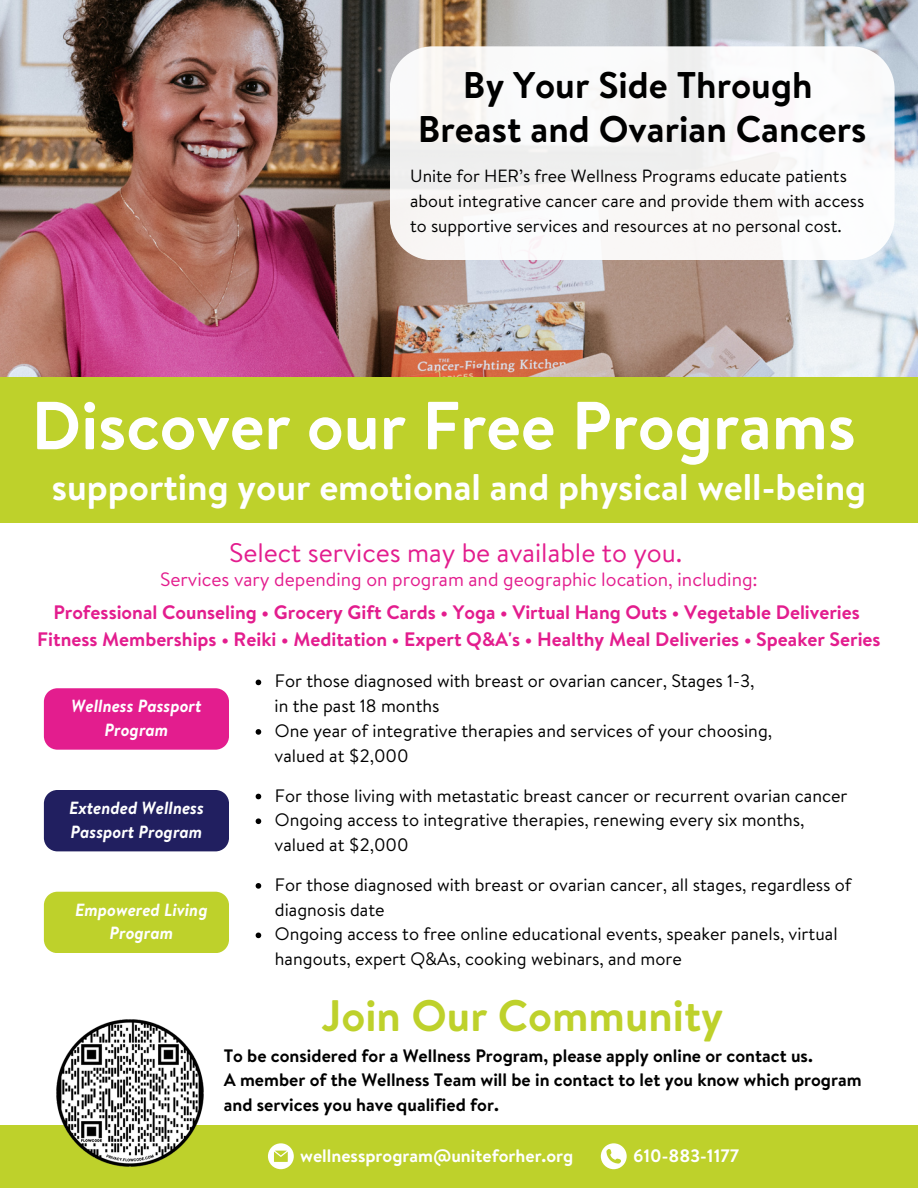
<style>
.page{position:relative;width:918px;height:1188px;background:#fff}
.page>*{position:absolute;margin:0;border:0;box-sizing:border-box;transform-origin:0 0}
.t1{font:700 67.8px "Brandon Text";color:#fff}
.t2{font:700 44.1px "Brandon Text";color:#bed12b}
.t3{font:700 37.05px "Brandon Text";color:#fff}
.t4{font:700 37.05px "Brandon Text";color:#000}
.t5{font:26.7px "Brandon Text";color:#e31d8e}
.t6{font:700 19.5px "Brandon Text";color:#e31d8e}
.t7{font:19.2px "Brandon Text";color:#e31d8e}
.t8{font:18px/24.8px "Brandon Text";color:#000}
.t9{font:700 18px/24.8px "Brandon Text";color:#000}
.t10{font:700 18px "Brandon Text";color:#fff}
.t11{font:17.7px/24.8px "Brandon Text";color:#000}
.t12{font:italic 700 17.55px/23.7px "Brandon Text";color:#fff}
</style>
<div class="page">
<img style="left:0;top:0;width:918px;height:377px">
<svg style="left:390px;top:46px;width:505px;height:214px"></svg>
<div style="left:0;top:377px;width:918px;height:145px;background:#bed12b"></div>
<div style="left:0;top:1126px;width:918px;height:62px;background:#bed12b"></div>
<svg style="left:601px;top:1143px;width:26px;height:26px"></svg>
<svg style="left:268px;top:1143px;width:26px;height:26px"></svg>
<img style="left:53px;top:1019px;width:153px;height:148px">
<div style="left:44px;top:688px;width:185px;height:62px;background:#e31d8e"></div>
<svg style="left:256px;top:680px;width:5px;height:5px"></svg>
<svg style="left:256px;top:729px;width:5px;height:6px"></svg>
<div style="left:44px;top:790px;width:185px;height:61px;background:#211f60"></div>
<svg style="left:256px;top:794px;width:5px;height:5px"></svg>
<svg style="left:256px;top:818px;width:5px;height:6px"></svg>
<div style="left:44px;top:892px;width:185px;height:61px;background:#bed12b"></div>
<svg style="left:256px;top:883px;width:5px;height:6px"></svg>
<svg style="left:256px;top:933px;width:5px;height:5px"></svg>
<p class="t4" style="left:463px;top:58px;width:351px">By Your Side Through</p>
<p class="t4" style="left:418px;top:102px;width:450px">Breast and Ovarian Cancers</p>
<p class="t11" style="left:410px;top:163px;width:456px">Unite for HER’s free Wellness Programs educate patients about integrative cancer care and provide them with access to supportive services and resources at no personal cost.</p>
<p class="t1" style="left:31px;top:377px;width:826px">Discover our Free Programs</p>
<p class="t3" style="left:52px;top:460px;width:816px">supporting your emotional and physical well-being</p>
<p class="t5" style="left:229px;top:533px;width:455px">Select services may be available to you.</p>
<p class="t7" style="left:160px;top:566px;width:599px">Services vary depending on program and geographic location, including:</p>
<p class="t6" style="left:53px;top:598px;width:808px">Professional Counseling • Grocery Gift Cards • Yoga • Virtual Hang Outs • Vegetable Deliveries</p>
<p class="t6" style="left:37px;top:625px;width:845px">Fitness Memberships • Reiki • Meditation • Expert Q&amp;A's • Healthy Meal Deliveries • Speaker Series</p>
<p class="t12" style="left:71px;top:694px;width:132px">Wellness Passport</p>
<p class="t12" style="left:105px;top:717px;width:65px">Program</p>
<p class="t12" style="left:69px;top:796px;width:136px">Extended Wellness<br>Passport Program</p>
<p class="t12" style="left:75px;top:897px;width:134px">Empowered Living</p>
<p class="t12" style="left:109px;top:921px;width:65px">Program</p>
<p class="t8" style="left:275px;top:668px;width:481px">For those diagnosed with breast or ovarian cancer, Stages 1-3,</p>
<p class="t8" style="left:275px;top:718px;width:499px">One year of integrative therapies and services of your choosing,</p>
<p class="t8" style="left:275px;top:693px;width:166px">in the past 18 months</p>
<p class="t8" style="left:275px;top:743px;width:136px">valued at $2,000</p>
<p class="t8" style="left:275px;top:782px;width:574px">For those living with metastatic breast cancer or recurrent ovarian cancer</p>
<p class="t8" style="left:275px;top:807px;width:531px">Ongoing access to integrative therapies, renewing every six months,</p>
<p class="t8" style="left:275px;top:832px;width:136px">valued at $2,000</p>
<p class="t8" style="left:275px;top:872px;width:578px">For those diagnosed with breast or ovarian cancer, all stages, regardless of diagnosis date</p>
<p class="t8" style="left:275px;top:921px;width:564px">Ongoing access to free online educational events, speaker panels, virtual hangouts, expert Q&amp;As, cooking webinars, and more</p>
<p class="t2" style="left:321px;top:984px;width:403px">Join Our Community</p>
<p class="t9" style="left:224px;top:1043px;width:591px">To be considered for a Wellness Program, please apply online or contact us.</p>
<p class="t9" style="left:224px;top:1067px;width:639px">A member of the Wellness Team will be in contact to let you know which program and services you have qualified for.</p>
<p class="t10" style="left:300px;top:1143px;width:275px">wellnessprogram@uniteforher.org</p>
<p class="t10" style="left:633px;top:1143px;width:108px">610-883-1177</p>
</div>
